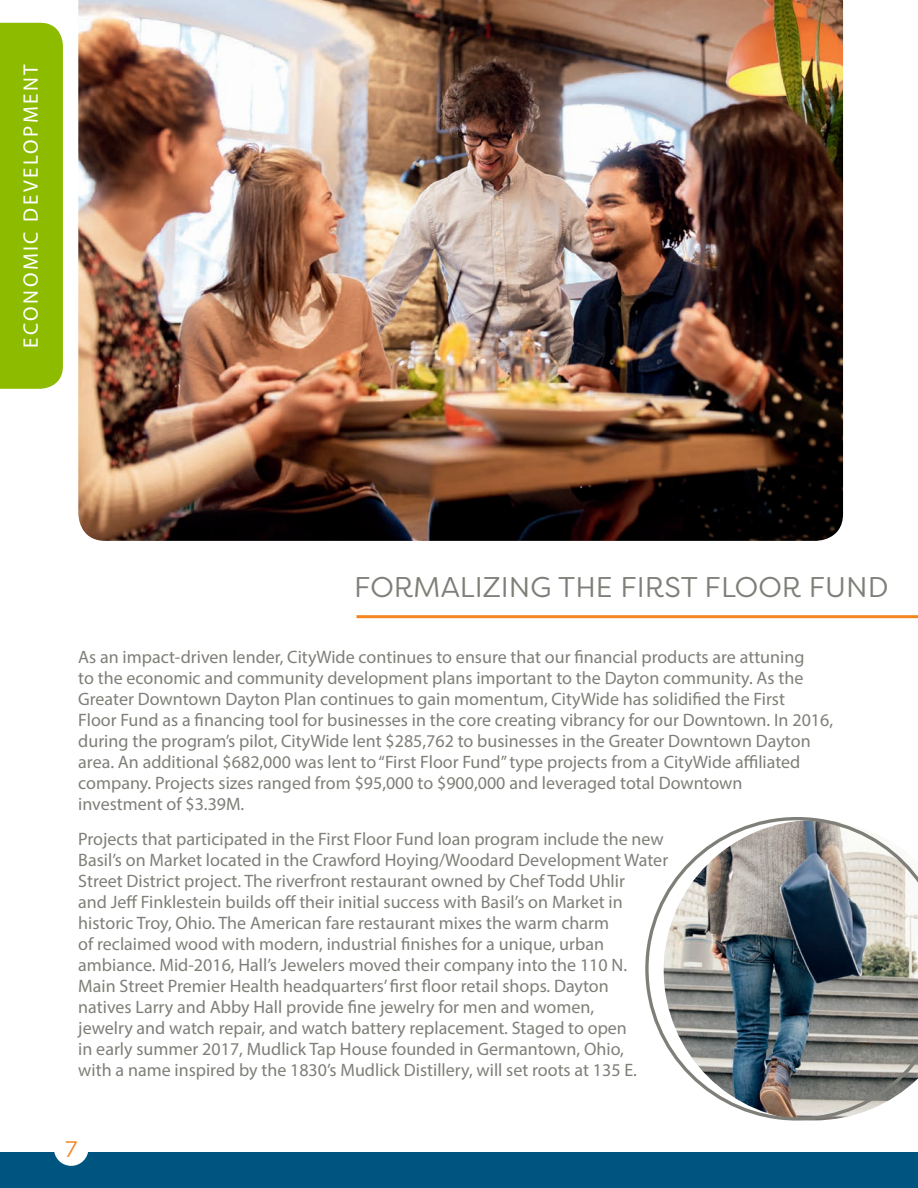
<style>
.page{position:relative;width:918px;height:1188px;background:#fff}
.page>*{position:absolute;margin:0;border:0;box-sizing:border-box;transform-origin:0 0}
.t1{font:28.5px "Filson Soft";color:#7f7f79}
.t2{font:22.35px "Filson Soft";color:#f58520}
.t3{font:21px "Myriad Pro";letter-spacing:.12em;color:#fff}
.t4{font:18px/21px "Myriad Pro";color:#7f7f79}
</style>
<div class="page">
<img style="left:645px;top:817px;width:273px;height:304px">
<div style="left:0;top:1153px;width:918px;height:35px;background:#005480"></div>
<div style="left:54px;top:1131px;width:34px;height:35px;background:#fff;border-radius:50%"></div>
<svg style="left:356px;top:615px;width:562px;height:4px;background:#f7a357"></svg>
<img style="left:78px;top:0;width:765px;height:541px">
<div style="left:0;top:23px;width:63px;height:366px;background:#8dbb00"></div>
<p class="t3" style="left:18px;top:348px;width:285px;rotate:-90deg">ECONOMIC DEVELOPMENT</p>
<p class="t1" style="left:354px;top:569px;width:536px">FORMALIZING THE FIRST FLOOR FUND</p>
<p class="t4" style="left:78px;top:646px;width:756px">As an impact-driven lender, CityWide continues to ensure that our financial products are attuning<br>to the economic and community development plans important to the Dayton community. As the Greater Downtown Dayton Plan continues to gain momentum, CityWide has solidified the First<br>Floor Fund as a financing tool for businesses in the core creating vibrancy for our Downtown. In 2016, during the program’s pilot, CityWide lent $285,762 to businesses in the Greater Downtown Dayton area. An additional $682,000 was lent to “First Floor Fund” type projects from a CityWide affiliated company. Projects sizes ranged from $95,000 to $900,000 and leveraged total Downtown<br>investment of $3.39M.</p>
<p class="t4" style="left:78px;top:828px;width:591px">Projects that participated in the First Floor Fund loan program include the new Basil’s on Market located in the Crawford Hoying/Woodard Development Water Street District project. The riverfront restaurant owned by Chef Todd Uhlir<br>and Jeff Finklestein builds off their initial success with Basil’s on Market in historic Troy, Ohio. The American fare restaurant mixes the warm charm<br>of reclaimed wood with modern, industrial finishes for a unique, urban ambiance. Mid-2016, Hall’s Jewelers moved their company into the 110 N.<br>Main Street Premier Health headquarters’ first floor retail shops. Dayton<br>natives Larry and Abby Hall provide fine jewelry for men and women,<br>jewelry and watch repair, and watch battery replacement. Staged to open<br>in early summer 2017, Mudlick Tap House founded in Germantown, Ohio,<br>with a name inspired by the 1830’s Mudlick Distillery, will set roots at 135 E.</p>
<p class="t2" style="left:65px;top:1135px;width:14px">7</p>
</div>
